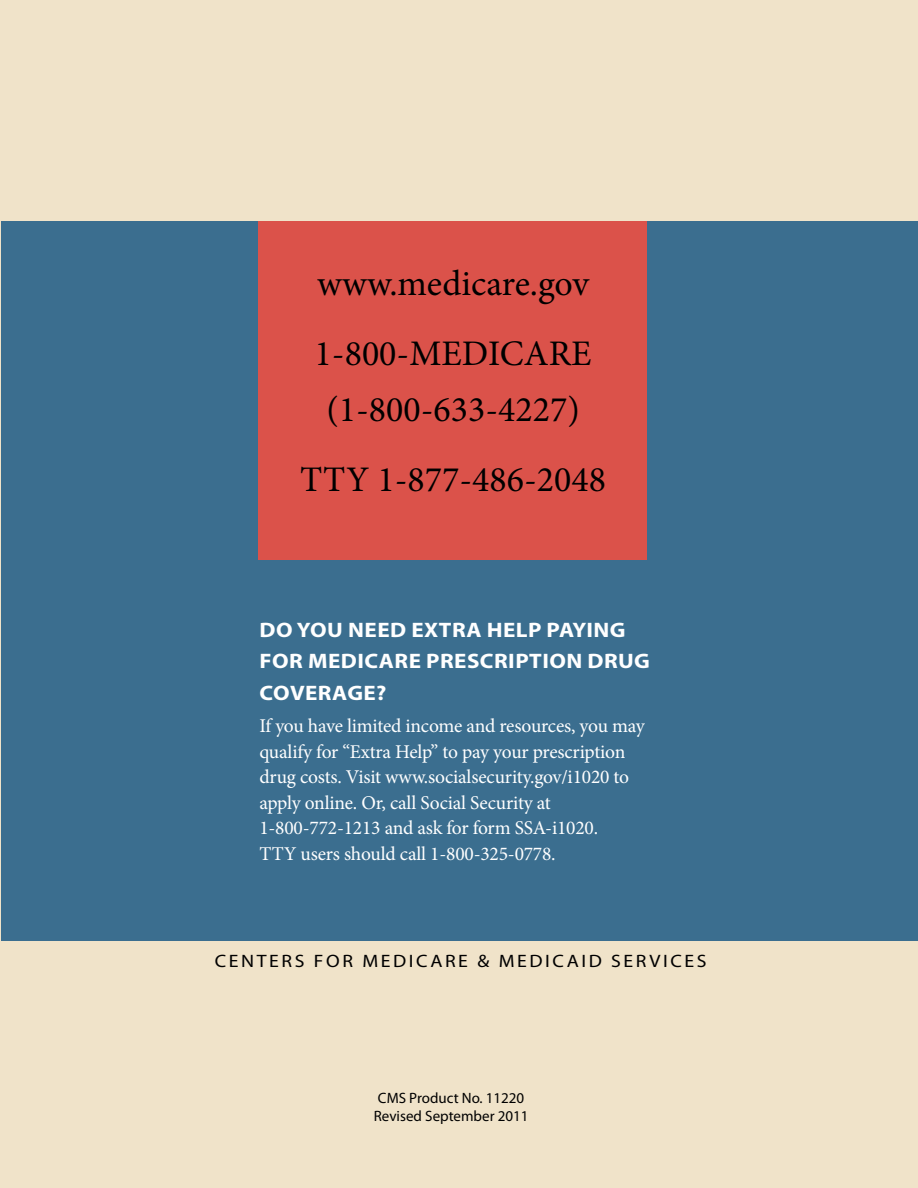
<style>
.page{position:relative;width:918px;height:1188px;background:#fff}
.page>*{position:absolute;margin:0;border:0;box-sizing:border-box;transform-origin:0 0}
.Text{font:36px "Minion Pro";color:#000}
.t1{font:700 21px/31.5px "Myriad Pro";letter-spacing:.02em;color:#fff;scale:1.1 1}
.Text-2{font:19.5px/25.5px "Minion Pro";letter-spacing:-.01em;color:#fff}
.t2{font:18px "Myriad Pro";letter-spacing:.13em;color:#000;scale:1.1 1}
.t3{font:15px/18px "Myriad Pro";color:#000}
</style>
<div class="page">
<hr style="left:0;top:0;width:1px;height:1188px;background:#f0e3c9">
<div style="left:1px;top:0;width:917px;height:1188px;background:#f0e3c9"></div>
<div style="left:2px;top:221px;width:916px;height:720px;background:#3b6e8f"></div>
<div style="left:259px;top:221px;width:388px;height:338px;background:#db524a"></div>
<p class="Text" style="left:317px;top:259px;width:273px">www.medicare.gov</p>
<p class="Text" style="left:315px;top:330px;width:278px">1-800-MEDICARE</p>
<p class="Text" style="left:326px;top:386px;width:255px">(1-800-633-4227)</p>
<p class="Text" style="left:300px;top:456px;width:307px">TTY 1-877-486-2048</p>
<p class="t1" style="left:260px;top:613px;width:356px">DO YOU NEED EXTRA HELP PAYING<br>FOR MEDICARE PRESCRIPTION DRUG<br>COVERAGE?</p>
<p class="Text-2" style="left:259px;top:713px;width:387px">If you have limited income and resources, you may qualify for “Extra Help” to pay your prescription drug costs. Visit www.socialsecurity.gov/i1020 to apply online. Or, call Social Security at 1-800-772-1213 and ask for form SSA-i1020.<br>TTY users should call 1-800-325-0778.</p>
<p class="t2" style="left:215px;top:950px;width:448px">CENTERS FOR MEDICARE &amp; MEDICAID SERVICES</p>
<p class="t3" style="left:374px;top:1089px;width:156px">CMS Product No. 11220<br>Revised September 2011</p>
</div>
